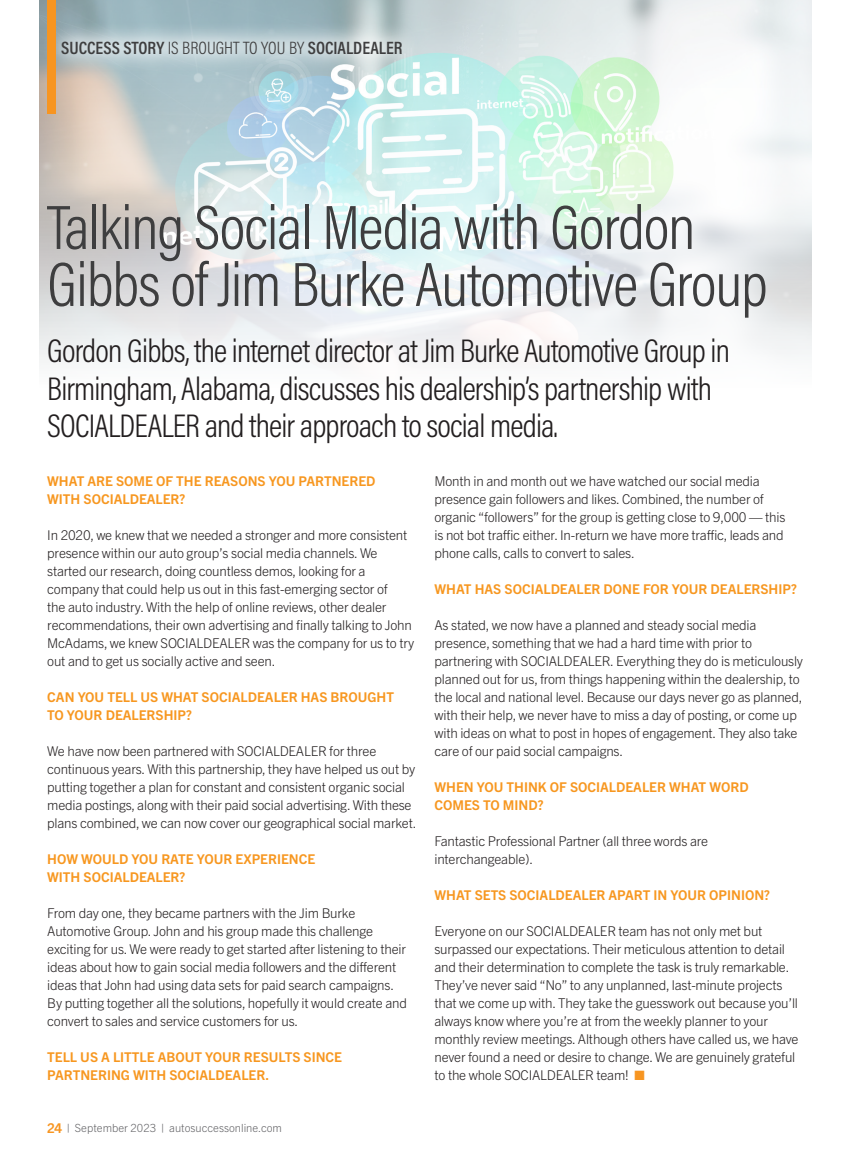
<style>
.page{position:relative;width:851px;height:1161px;background:#fff}
.page>*{position:absolute;margin:0;border:0;box-sizing:border-box;transform-origin:0 0}
.Article_Headline{font:300 63px/57px "Acumin Pro Cond";letter-spacing:-.02em;color:#3e3e3f}
.Article_Deck{font:300 33px/37.5px "Acumin Pro Cond";letter-spacing:-.025em;color:#231f20}
.t1{font:600 18px "Acumin Pro Cond";color:#3e3e3f}
.t2{font:300 13.5px/18px "Trade Gothic Next LT Pro";letter-spacing:-.015em;color:#231f20}
.Subhead{font:700 13.5px/18px "Trade Gothic Next LT Pro";color:#f79720}
.t3{font:300 11.25px "Trade Gothic Next LT Pro";color:#636366}
.s1{font-weight:300}
.s2{font-weight:700;font-size:13.5px;color:#f79521}
.s3{color:#f79521}
</style>
<div class="page">
<img style="left:39px;top:0;width:772px;height:363px">
<div style="left:42px;top:21px;width:380px;height:53px;background:#fff;opacity:.8"></div>
<div style="left:47px;top:0;width:8px;height:114px;background:#f79521"></div>
<p class="t1" style="left:61px;top:36px;width:343px">SUCCESS STORY <span class="s1">IS BROUGHT TO YOU BY</span> SOCIALDEALER</p>
<p class="Article_Headline" style="left:47px;top:198px;width:722px">Talking Social Media with Gordon<br>Gibbs of Jim Burke Automotive Group</p>
<p class="Article_Deck" style="left:47px;top:332px;width:684px">Gordon Gibbs, the internet director at Jim Burke Automotive Group in<br>Birmingham, Alabama, discusses his dealership’s partnership with<br>SOCIALDEALER and their approach to social media.</p>
<p class="Subhead" style="left:47px;top:471px;width:330px">WHAT ARE SOME OF THE REASONS YOU PARTNERED<br>WITH SOCIALDEALER?</p>
<p class="t2" style="left:47px;top:525px;width:368px">In 2020, we knew that we needed a stronger and more consistent presence within our auto group’s social media channels. We started our research, doing countless demos, looking for a company that could help us out in this fast-emerging sector of<br>the auto industry. With the help of online reviews, other dealer recommendations, their own advertising and finally talking to John McAdams, we knew SOCIALDEALER was the company for us to try out and to get us socially active and seen.</p>
<p class="Subhead" style="left:47px;top:687px;width:348px">CAN YOU TELL US WHAT SOCIALDEALER HAS BROUGHT<br>TO YOUR DEALERSHIP?</p>
<p class="t2" style="left:47px;top:741px;width:370px">We have now been partnered with SOCIALDEALER for three continuous years. With this partnership, they have helped us out by putting together a plan for constant and consistent organic social media postings, along with their paid social advertising. With these plans combined, we can now cover our geographical social market.</p>
<p class="Subhead" style="left:47px;top:849px;width:269px">HOW WOULD YOU RATE YOUR EXPERIENCE<br>WITH SOCIALDEALER?</p>
<p class="t2" style="left:47px;top:903px;width:361px">From day one, they became partners with the Jim Burke Automotive Group. John and his group made this challenge exciting for us. We were ready to get started after listening to their ideas about how to gain social media followers and the different ideas that John had using data sets for paid search campaigns.<br>By putting together all the solutions, hopefully it would create and convert to sales and service customers for us.</p>
<p class="Subhead" style="left:47px;top:1047px;width:296px">TELL US A LITTLE ABOUT YOUR RESULTS SINCE<br>PARTNERING WITH SOCIALDEALER.</p>
<p class="t3" style="left:47px;top:1120px;width:236px"><span class="s2">24</span> | September 2023 | autosuccessonline.com</p>
<p class="t2" style="left:434px;top:471px;width:352px">Month in and month out we have watched our social media presence gain followers and likes. Combined, the number of organic “followers” for the group is getting close to 9,000 — this is not bot traffic either. In-return we have more traffic, leads and phone calls, calls to convert to sales.</p>
<p class="Subhead" style="left:434px;top:579px;width:364px">WHAT HAS SOCIALDEALER DONE FOR YOUR DEALERSHIP?</p>
<p class="t2" style="left:434px;top:615px;width:370px">As stated, we now have a planned and steady social media presence, something that we had a hard time with prior to partnering with SOCIALDEALER. Everything they do is meticulously planned out for us, from things happening within the dealership, to the local and national level. Because our days never go as planned, with their help, we never have to miss a day of posting, or come up with ideas on what to post in hopes of engagement. They also take care of our paid social campaigns.</p>
<p class="Subhead" style="left:434px;top:777px;width:315px">WHEN YOU THINK OF SOCIALDEALER WHAT WORD<br>COMES TO MIND?</p>
<p class="t2" style="left:434px;top:831px;width:275px">Fantastic Professional Partner (all three words are interchangeable).</p>
<p class="Subhead" style="left:434px;top:885px;width:337px">WHAT SETS SOCIALDEALER APART IN YOUR OPINION?</p>
<p class="t2" style="left:434px;top:921px;width:365px">Everyone on our SOCIALDEALER team has not only met but surpassed our expectations. Their meticulous attention to detail and their determination to complete the task is truly remarkable.<br>They’ve never said “No” to any unplanned, last-minute projects that we come up with. They take the guesswork out because you’ll always know where you’re at from the weekly planner to your monthly review meetings. Although others have called us, we have never found a need or desire to change. We are genuinely grateful to the whole SOCIALDEALER team! <span class="s3">■</span></p>
</div>
